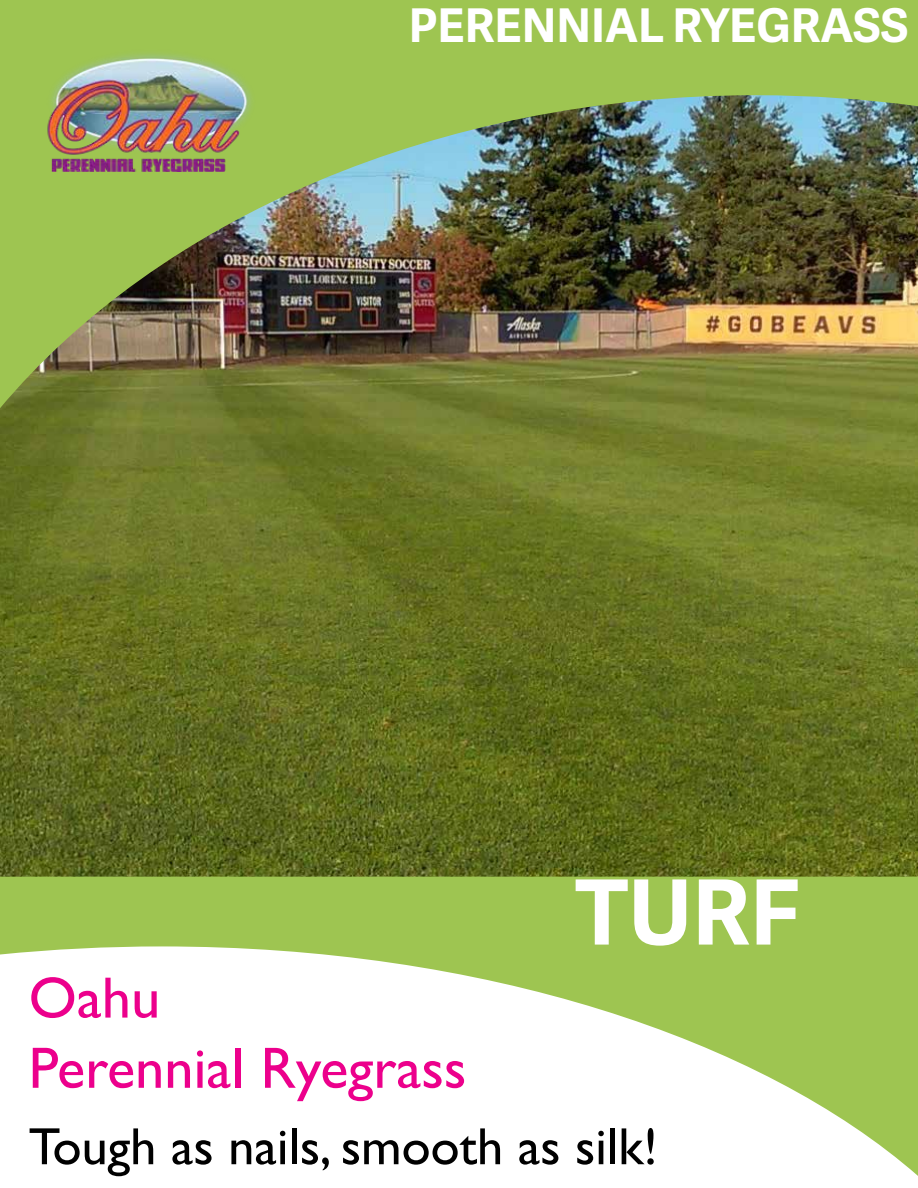
<style>
.page{position:relative;width:918px;height:1188px;background:#fff}
.page>*{position:absolute;margin:0;border:0;box-sizing:border-box;transform-origin:0 0}
.t1{font:700 90px "Adelle Sans";color:#fff}
.t2{font:58.5px/70.2px "Gill Sans";color:#ec008c}
.t3{font:52.5px "Gill Sans";color:#000}
.t4{font:700 46.5px "Adelle Sans";color:#fff}
</style>
<div class="page">
<img style="left:0;top:408px;width:918px;height:469px">
<svg style="left:0;top:877px;width:918px;height:299px"></svg>
<img style="left:0;top:0;width:918px;height:408px">
<img style="left:0;top:45px;width:319px;height:127px">
<p class="t4" style="left:409px;top:-9px;width:501px">PERENNIAL RYEGRASS</p>
<h1 class="t1" style="left:575px;top:847px;width:226px">TURF</h1>
<p class="t2" style="left:29px;top:964px;width:439px">Oahu<br>Perennial Ryegrass</p>
<p class="t3" style="left:29px;top:1116px;width:630px">Tough as nails, smooth as silk!</p>
</div>
